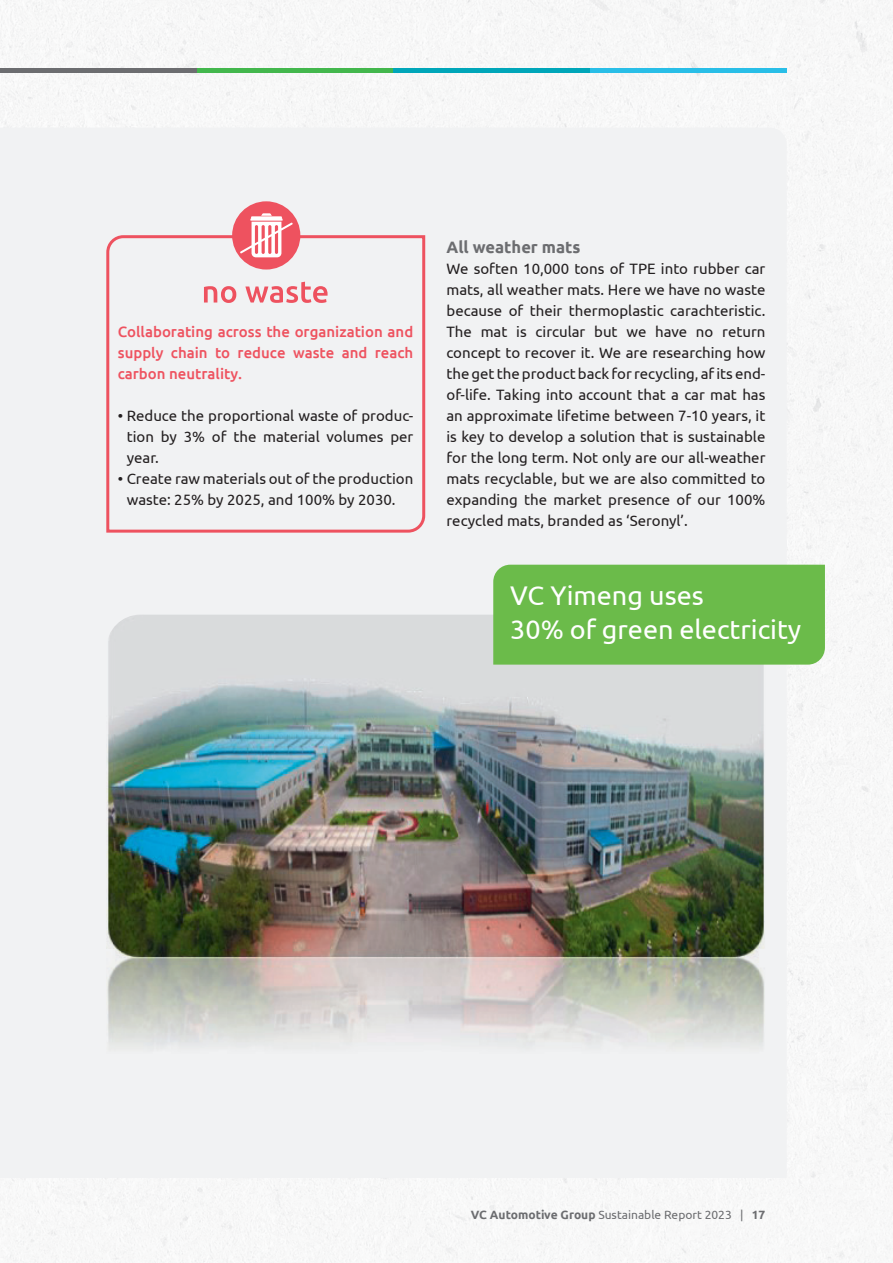
<style>
.page{position:relative;width:893px;height:1263px;background:#fff}
.page>*{position:absolute;margin:0;border:0;box-sizing:border-box;transform-origin:0 0}
.t1{font:27px/34.5px "Ubuntu";color:#fff}
.t2{font:700 16.5px "Ubuntu";color:#6c6d70}
.t3{font:15px/21px "Ubuntu";color:#231f20;text-align:justify}
.t4{font:500 15px/21px "Ubuntu";color:#ee525f;text-align:justify}
.t5{font:12px "Ubuntu";color:#6c6d70}
.s1{font-weight:700}
</style>
<div class="page">
<img style="left:0;top:0;width:893px;height:1263px">
<div style="left:0;top:128px;width:787px;height:1050px;background:#f1f2f3"></div>
<img style="left:106px;top:615px;width:659px;height:439px">
<div style="left:493px;top:565px;width:332px;height:100px;background:#6bbb4a"></div>
<div style="left:105px;top:234px;width:322px;height:300px;background:#f1f2f3"></div>
<div style="left:232px;top:201px;width:68px;height:69px;background:#ee525f;border-radius:50%"></div>
<svg style="left:204px;top:286px;width:32px;height:17px"></svg>
<svg style="left:245px;top:282px;width:83px;height:21px"></svg>
<svg style="left:240px;top:213px;width:53px;height:44px"></svg>
<hr style="left:0;top:68px;width:197px;height:4px;background:#6c6d70">
<hr style="left:197px;top:68px;width:196px;height:4px;background:#43b74d">
<hr style="left:393px;top:68px;width:197px;height:4px;background:#00a6b9">
<hr style="left:590px;top:68px;width:197px;height:4px;background:#29bee7">
<p class="t4" style="left:118px;top:320px;width:297px">Collaborating across the organization and supply chain to reduce waste and reach carbon neutrality.</p>
<p class="t3" style="left:127px;top:404px;width:288px;text-indent:-9px">• Reduce the proportional waste of produc&shy;tion by 3% of the material volumes per year.</p>
<p class="t3" style="left:118px;top:467px;width:297px;text-align:center">• Create raw materials out of the production waste: 25% by 2025, and 100% by 2030.</p>
<p class="t2" style="left:446px;top:237px;width:136px">All weather mats</p>
<p class="t3" style="left:446px;top:257px;width:320px">We soften 10,000 tons of TPE into rubber car mats, all weather mats. Here we have no waste because of their thermoplastic carachteristic.<br>The mat is circular but we have no return concept to recover it. We are researching how the get the product back for recycling, af its end&shy;of-life. Taking into account that a car mat has an approximate lifetime between 7-10 years, it is key to develop a solution that is sustainable for the long term. Not only are our all-weather mats recyclable, but we are also committed to expanding the market presence of our 100% recycled mats, branded as ‘Seronyl’.</p>
<h1 class="t1" style="left:510px;top:577px;width:293px">VC Yimeng uses<br>30% of green electricity</h1>
<p class="t5" style="left:471px;top:1207px;width:296px"><span class="s1">VC Automotive Group</span> Sustainable Report 2023 | <span class="s1">17</span></p>
</div>
